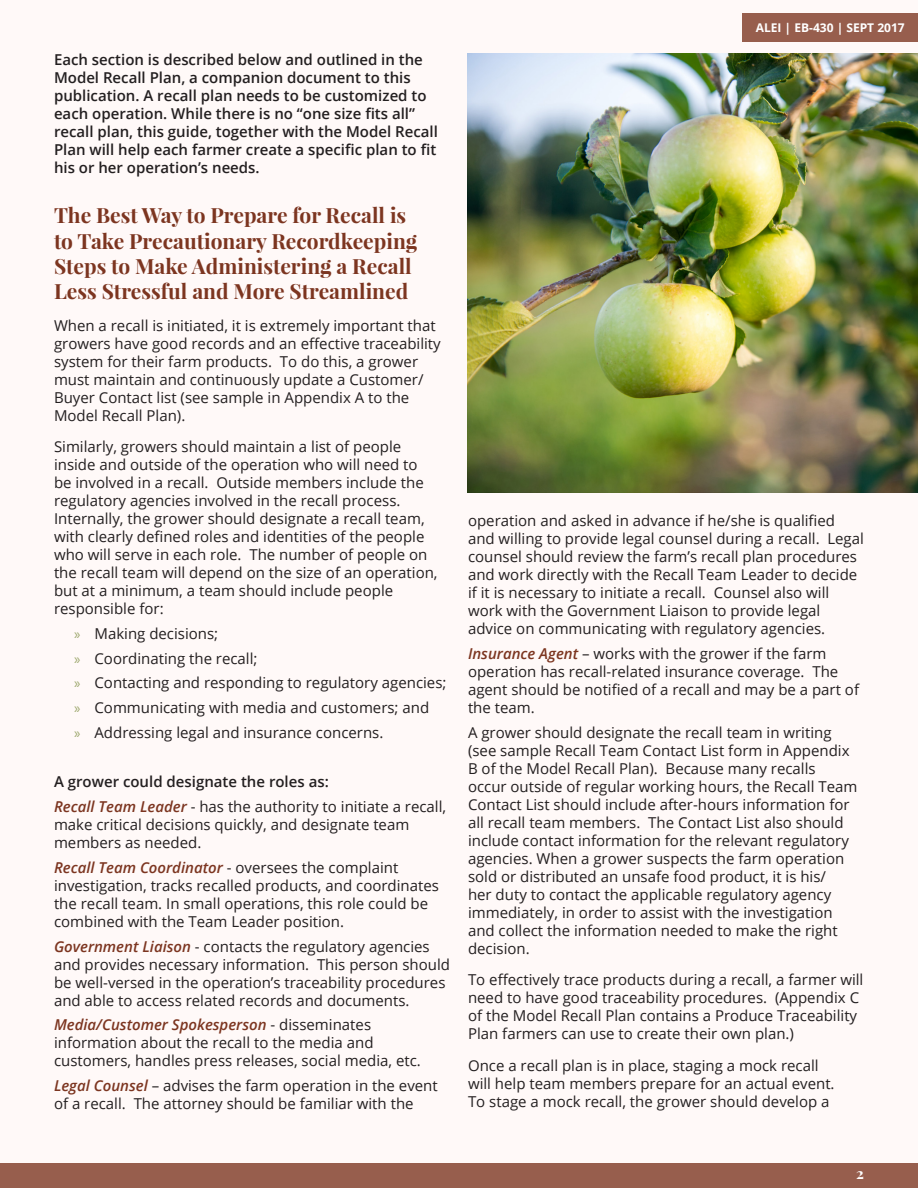
<style>
.page{position:relative;width:918px;height:1188px;background:#fff}
.page>*{position:absolute;margin:0;border:0;box-sizing:border-box;transform-origin:0 0}
.t1{font:700 21px/25.2px "Playfair Display";color:#7c3520}
.t2{font:15px/18px "Open Sans";color:#231f20}
.t3{font:600 15px/18px "Open Sans";color:#231f20}
.t4{font:700 15px "Playfair Display";color:#fff}
.t5{font:700 12px "Open Sans";color:#fff}
.s1{font-family:"Myriad Pro";color:#9ba66a}
.s2{font-weight:600;font-style:italic;color:#7c3520}
</style>
<div class="page">
<div style="left:0;top:1162px;width:918px;height:26px;background:#975e4d"></div>
<div style="left:0;top:0;width:918px;height:1162px;background:#fff9f8"></div>
<img style="left:468px;top:53px;width:450px;height:439px">
<div style="left:742px;top:14px;width:176px;height:28px;background:#975e4d"></div>
<p class="t3" style="left:54px;top:51px;width:385px">Each section is described below and outlined in the Model Recall Plan, a companion document to this publication. A recall plan needs to be customized to each operation. While there is no “one size fits all” recall plan, this guide, together with the Model Recall Plan will help each farmer create a specific plan to fit his or her operation’s needs.</p>
<p class="t1" style="left:54px;top:203px;width:365px">The Best Way to Prepare for Recall is to Take Precautionary Recordkeeping Steps to Make Administering a Recall Less Stressful and More Streamlined</p>
<p class="t2" style="left:54px;top:316px;width:388px">When a recall is initiated, it is extremely important that growers have good records and an effective traceability system for their farm products. To do this, a grower must maintain and continuously update a Customer/ Buyer Contact list (see sample in Appendix A to the Model Recall Plan).</p>
<p class="t2" style="left:54px;top:437px;width:385px">Similarly, growers should maintain a list of people inside and outside of the operation who will need to be involved in a recall. Outside members include the regulatory agencies involved in the recall process.<br>Internally, the grower should designate a recall team, with clearly defined roles and identities of the people who will serve in each role. The number of people on the recall team will depend on the size of an operation, but at a minimum, a team should include people responsible for:</p>
<p class="t2" style="left:74px;top:624px;width:146px"><span class="s1">»</span> Making decisions;</p>
<p class="t2" style="left:74px;top:649px;width:185px"><span class="s1">»</span> Coordinating the recall;</p>
<p class="t2" style="left:74px;top:673px;width:374px"><span class="s1">»</span> Contacting and responding to regulatory agencies;</p>
<p class="t2" style="left:74px;top:698px;width:357px"><span class="s1">»</span> Communicating with media and customers; and</p>
<p class="t2" style="left:74px;top:723px;width:311px"><span class="s1">»</span> Addressing legal and insurance concerns.</p>
<p class="t3" style="left:54px;top:773px;width:276px">A grower could designate the roles as:</p>
<p class="t2" style="left:54px;top:797px;width:394px"><span class="s2">Recall Team Leader</span> - has the authority to initiate a recall, make critical decisions quickly, and designate team members as needed.</p>
<p class="t2" style="left:54px;top:858px;width:386px"><span class="s2">Recall Team Coordinator</span> - oversees the complaint investigation, tracks recalled products, and coordinates the recall team. In small operations, this role could be combined with the Team Leader position.</p>
<p class="t2" style="left:54px;top:937px;width:398px"><span class="s2">Government Liaison</span> - contacts the regulatory agencies and provides necessary information. This person should be well-versed in the operation’s traceability procedures and able to access related records and documents.</p>
<p class="t2" style="left:54px;top:1015px;width:368px"><span class="s2">Media/Customer Spokesperson</span> - disseminates information about the recall to the media and customers, handles press releases, social media, etc.</p>
<p class="t2" style="left:54px;top:1076px;width:385px"><span class="s2">Legal Counsel</span> – advises the farm operation in the event of a recall. The attorney should be familiar with the</p>
<p class="t5" style="left:756px;top:19px;width:151px">ALEI | EB-430 | SEPT 2017</p>
<p class="t2" style="left:468px;top:512px;width:398px">operation and asked in advance if he/she is qualified and willing to provide legal counsel during a recall. Legal counsel should review the farm’s recall plan procedures and work directly with the Recall Team Leader to decide if it is necessary to initiate a recall. Counsel also will work with the Government Liaison to provide legal advice on communicating with regulatory agencies.</p>
<p class="t2" style="left:468px;top:644px;width:393px"><span class="s2">Insurance Agent</span> – works with the grower if the farm operation has recall-related insurance coverage. The agent should be notified of a recall and may be a part of the team.</p>
<p class="t2" style="left:468px;top:723px;width:391px">A grower should designate the recall team in writing (see sample Recall Team Contact List form in Appendix B of the Model Recall Plan). Because many recalls occur outside of regular working hours, the Recall Team Contact List should include after-hours information for all recall team members. The Contact List also should include contact information for the relevant regulatory agencies. When a grower suspects the farm operation sold or distributed an unsafe food product, it is his/<br>her duty to contact the applicable regulatory agency immediately, in order to assist with the investigation and collect the information needed to make the right decision.</p>
<p class="t2" style="left:468px;top:971px;width:397px">To effectively trace products during a recall, a farmer will need to have good traceability procedures. (Appendix C of the Model Recall Plan contains a Produce Traceability Plan farmers can use to create their own plan.)</p>
<p class="t2" style="left:468px;top:1056px;width:368px">Once a recall plan is in place, staging a mock recall will help team members prepare for an actual event.<br>To stage a mock recall, the grower should develop a</p>
<p class="t4" style="left:856px;top:1164px;width:9px">2</p>
</div>
